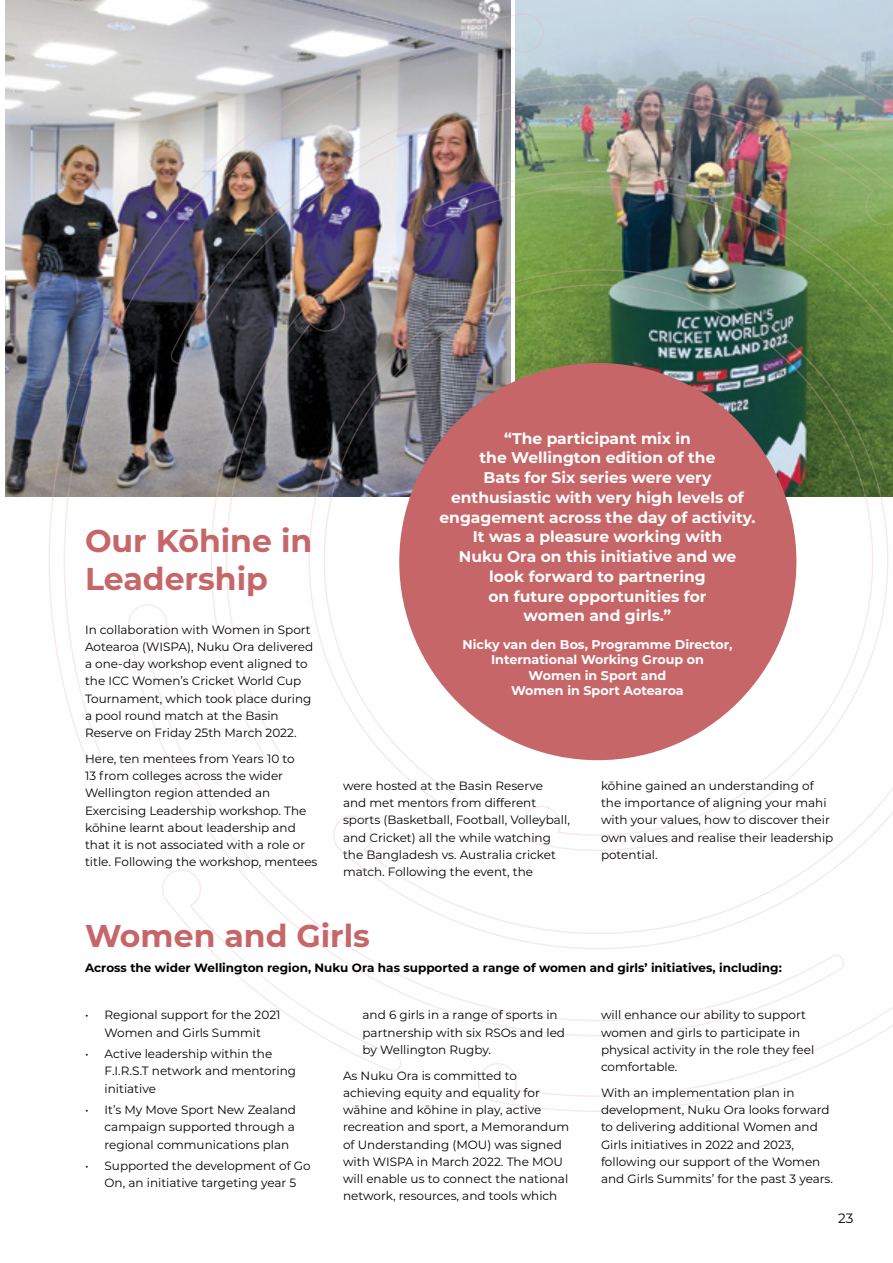
<style>
.page{position:relative;width:893px;height:1263px;background:#fff}
.page>*{position:absolute;margin:0;border:0;box-sizing:border-box;transform-origin:0 0}
.t1{font:700 31.5px/37.8px "Montserrat";color:#c76668}
.Pull_Out_Quote{font:700 15.45px/19.8px "Montserrat";color:#fff;text-align:center}
.t2{font:13.5px "Montserrat";color:#000}
.Pull_Out_Quote-2{font:700 12.75px "Montserrat";color:#fff}
.Body_copy{font:12px/17.2px "Montserrat";color:#000}
.Body_copy_TABS{font:12px/17.2px "Montserrat";color:#000;text-align:center}
.Body_copy-2{font:700 12px "Montserrat";color:#000}
</style>
<div class="page">
<img style="left:5px;top:0;width:505px;height:497px">
<img style="left:48px;top:13px;width:845px;height:1099px">
<div style="left:399px;top:363px;width:397px;height:397px;background:#c76668;border-radius:50%"></div>
<h1 class="t1" style="left:85px;top:521px;width:229px">Our Kōhine in<br>Leadership</h1>
<p class="Body_copy" style="left:85px;top:620px;width:230px">In collaboration with Women in Sport Aotearoa (WISPA), Nuku Ora delivered a one-day workshop event aligned to the ICC Women’s Cricket World Cup Tournament, which took place during a pool round match at the Basin Reserve on Friday 25th March 2022.</p>
<p class="Body_copy" style="left:85px;top:749px;width:234px">Here, ten mentees from Years 10 to<br>13 from colleges across the wider Wellington region attended an Exercising Leadership workshop. The kōhine learnt about leadership and that it is not associated with a role or title. Following the workshop, mentees</p>
<p class="Pull_Out_Quote" style="left:504px;top:427px;width:188px">“The participant mix in</p>
<p class="Pull_Out_Quote" style="left:479px;top:447px;width:237px">the Wellington edition of the</p>
<p class="Pull_Out_Quote" style="left:484px;top:467px;width:229px">Bats for Six series were very</p>
<p class="Pull_Out_Quote" style="left:439px;top:487px;width:317px">enthusiastic with very high levels of engagement across the day of activity.</p>
<p class="Pull_Out_Quote" style="left:473px;top:526px;width:251px">It was a pleasure working with</p>
<p class="Pull_Out_Quote" style="left:459px;top:546px;width:279px">Nuku Ora on this initiative and we</p>
<p class="Pull_Out_Quote" style="left:489px;top:566px;width:218px">look forward to partnering</p>
<p class="Pull_Out_Quote" style="left:488px;top:585px;width:220px">on future opportunities for</p>
<p class="Pull_Out_Quote" style="left:524px;top:605px;width:149px">women and girls.”</p>
<p class="Pull_Out_Quote-2" style="left:463px;top:635px;width:271px">Nicky van den Bos, Programme Director,</p>
<p class="Pull_Out_Quote-2" style="left:491px;top:650px;width:214px">International Working Group on</p>
<p class="Pull_Out_Quote-2" style="left:529px;top:666px;width:139px">Women in Sport and</p>
<p class="Pull_Out_Quote-2" style="left:511px;top:682px;width:174px">Women in Sport Aotearoa</p>
<p class="Body_copy" style="left:343px;top:776px;width:228px">were hosted at the Basin Reserve<br>and met mentors from different sports (Basketball, Football, Volleyball, and Cricket) all the while watching the Bangladesh vs. Australia cricket match. Following the event, the</p>
<p class="Body_copy" style="left:601px;top:776px;width:234px">kōhine gained an understanding of the importance of aligning your mahi with your values, how to discover their own values and realise their leadership potential.</p>
<h1 class="t1" style="left:85px;top:915px;width:286px">Women and Girls</h1>
<p class="Body_copy-2" style="left:85px;top:959px;width:698px">Across the wider Wellington region, Nuku Ora has supported a range of women and girls’ initiatives, including:</p>
<p class="Body_copy_TABS" style="left:362px;top:1006px;width:204px;text-align:left">and 6 girls in a range of sports in partnership with six RSOs and led by Wellington Rugby.</p>
<p class="Body_copy" style="left:343px;top:1066px;width:228px">As Nuku Ora is committed to achieving equity and equality for wāhine and kōhine in play, active recreation and sport, a Memorandum of Understanding (MOU) was signed with WISPA in March 2022. The MOU will enable us to connect the national network, resources, and tools which</p>
<p class="Body_copy_TABS" style="left:85px;top:1006px;width:197px">• Regional support for the 2021<br>Women and Girls Summit</p>
<p class="Body_copy_TABS" style="left:105px;top:1045px;width:193px;text-align:left;text-indent:-20px">• Active leadership within the<br>F.I.R.S.T network and mentoring initiative</p>
<p class="Body_copy_TABS" style="left:105px;top:1101px;width:193px;text-align:justify;text-indent:-20px">• It’s My Move Sport New Zealand campaign supported through a regional communications plan</p>
<p class="Body_copy_TABS" style="left:85px;top:1157px;width:227px">• Supported the development of Go<br>On, an initiative targeting year 5</p>
<p class="Body_copy" style="left:601px;top:1006px;width:215px">will enhance our ability to support women and girls to participate in physical activity in the role they feel comfortable.</p>
<p class="Body_copy" style="left:601px;top:1084px;width:234px">With an implementation plan in development, Nuku Ora looks forward to delivering additional Women and Girls initiatives in 2022 and 2023, following our support of the Women and Girls Summits’ for the past 3 years.</p>
<p class="t2" style="left:838px;top:1209px;width:17px">23</p>
</div>
